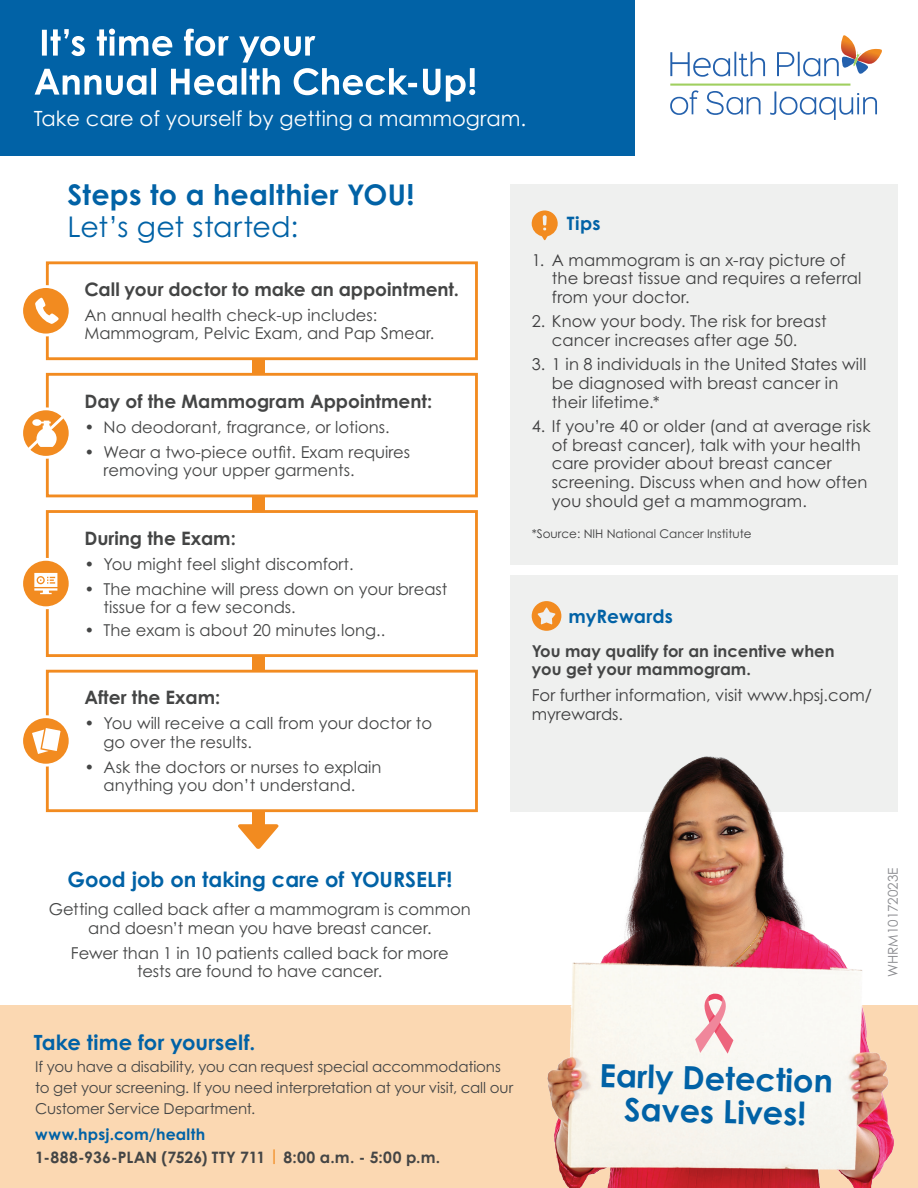
<style>
.page{position:relative;width:918px;height:1188px;background:#fff}
.page>*{position:absolute;margin:0;border:0;box-sizing:border-box;transform-origin:0 0}
.t1{font:700 31.95px/33.3px "Century Gothic Pro";color:#0162a6;text-align:center}
.t2{font:700 28.5px "Century Gothic Pro";letter-spacing:.015em;color:#0162a6}
.t3{font:28.5px "Century Gothic Pro";color:#0162a6}
.t4{font:700 21px "Century Gothic Pro";color:#0162a6}
.t5{font:21px "Century Gothic Pro";color:#fff}
.t6{font:700 18.6px "Century Gothic Pro";color:#444545}
.t7{font:700 18.45px "Century Gothic Pro";letter-spacing:.005em;color:#0162a6}
.t8{font:16.35px/18.5px "Century Gothic Pro";color:#444545}
.t9{font:16.35px/18.8px "Century Gothic Pro";letter-spacing:.01em;color:#3e3e3f}
.t10{font:700 16.35px/18.8px "Century Gothic Pro";color:#444545}
.t11{font:700 15.75px/22.5px "Century Gothic Pro";letter-spacing:.01em;color:#444545}
.t12{font:15px/21px "Century Gothic Pro";letter-spacing:-.005em;color:#444545}
.t13{font:13.5px "Century Gothic Pro";color:#8a8b8f}
.t14{font:12px "Century Gothic Pro";color:#3e3e3f}
.s1{color:#0162a6}
.s2{color:#f28b20}
</style>
<div class="page">
<div style="left:0;top:0;width:634px;height:155px;background:#0162a6"></div>
<svg style="left:35px;top:29px;width:440px;height:73px"></svg>
<svg style="left:238px;top:824px;width:41px;height:25px"></svg>
<div style="left:252px;top:341px;width:13px;height:488px;background:#f28b20"></div>
<div style="left:46px;top:261px;width:432px;height:99px;background:#fff;border:3px solid #f28b20"></div>
<div style="left:22px;top:287px;width:48px;height:48px;background:#f28b20;border-radius:50%"></div>
<div style="left:20px;top:285px;width:52px;height:51px;border:3px solid #fff;border-radius:50%"></div>
<svg style="left:35px;top:298px;width:24px;height:26px"></svg>
<div style="left:46px;top:373px;width:432px;height:124px;background:#fff;border:3px solid #f28b20"></div>
<svg style="left:23px;top:407px;width:46px;height:53px"></svg>
<div style="left:46px;top:510px;width:432px;height:147px;background:#fff;border:3px solid #f28b20"></div>
<svg style="left:22px;top:559px;width:48px;height:49px"></svg>
<div style="left:20px;top:558px;width:52px;height:51px;border:3px solid #fff;border-radius:50%"></div>
<svg style="left:34px;top:573px;width:23px;height:21px"></svg>
<div style="left:46px;top:670px;width:432px;height:142px;background:#fff;border:3px solid #f28b20"></div>
<svg style="left:22px;top:717px;width:48px;height:48px"></svg>
<div style="left:20px;top:715px;width:52px;height:52px;border:3px solid #fff;border-radius:50%"></div>
<svg style="left:32px;top:725px;width:31px;height:29px"></svg>
<div style="left:0;top:1006px;width:918px;height:182px;background:#fbd8b2"></div>
<hr style="left:670px;top:84px;width:180px;height:2px;background:#a0cf5f">
<svg style="left:670px;top:52px;width:95px;height:25px"></svg>
<svg style="left:670px;top:90px;width:29px;height:25px"></svg>
<svg style="left:706px;top:91px;width:55px;height:24px"></svg>
<svg style="left:770px;top:91px;width:107px;height:29px"></svg>
<svg style="left:777px;top:35px;width:105px;height:41px"></svg>
<div style="left:510px;top:576px;width:388px;height:236px;background:#eff0ef"></div>
<svg style="left:532px;top:601px;width:29px;height:30px"></svg>
<div style="left:510px;top:184px;width:388px;height:380px;background:#eff0ef"></div>
<svg style="left:532px;top:210px;width:26px;height:30px"></svg>
<img style="left:526px;top:756px;width:388px;height:432px">
<svg style="left:695px;top:994px;width:38px;height:60px;background:#f4c2c8"></svg>
<p class="t5" style="left:34px;top:106px;width:494px">Take care of yourself by getting a mammogram.</p>
<h2 class="t2" style="left:68px;top:177px;width:349px">Steps to a healthier YOU!</h2>
<h2 class="t3" style="left:68px;top:209px;width:232px">Let’s get started:</h2>
<p class="t7" style="left:567px;top:212px;width:35px">Tips</p>
<p class="t6" style="left:84px;top:278px;width:376px">Call your doctor to make an appointment.</p>
<p class="t8" style="left:84px;top:306px;width:351px">An annual health check-up includes:<br>Mammogram, Pelvic Exam, and Pap Smear.</p>
<p class="t6" style="left:84px;top:390px;width:349px">Day of the Mammogram Appointment:</p>
<p class="t8" style="left:84px;top:418px;width:307px">• No deodorant, fragrance, or lotions.</p>
<p class="t8" style="left:104px;top:442px;width:308px;text-indent:-19px">• Wear a two-piece outfit. Exam requires removing your upper garments.</p>
<p class="t6" style="left:84px;top:527px;width:153px">During the Exam:</p>
<p class="t8" style="left:84px;top:555px;width:271px">• You might feel slight discomfort.</p>
<p class="t8" style="left:104px;top:579px;width:345px;text-indent:-19px">• The machine will press down on your breast tissue for a few seconds.</p>
<p class="t8" style="left:84px;top:621px;width:302px">• The exam is about 20 minutes long..</p>
<p class="t6" style="left:84px;top:686px;width:137px">After the Exam:</p>
<p class="t8" style="left:104px;top:714px;width:330px;text-indent:-19px">• You will receive a call from your doctor to go over the results.</p>
<p class="t8" style="left:84px;top:757px;width:299px;text-align:center">• Ask the doctors or nurses to explain anything you don’t understand.</p>
<p class="t9" style="left:552px;top:250px;width:311px;text-indent:-20px">1. A mammogram is an x-ray picture of the breast tissue and requires a referral from your doctor.</p>
<p class="t9" style="left:532px;top:312px;width:297px;text-align:center">2. Know your body. The risk for breast cancer increases after age 50.</p>
<p class="t9" style="left:552px;top:355px;width:316px;text-indent:-20px">3. 1 in 8 individuals in the United States will be diagnosed with breast cancer in their lifetime.*</p>
<p class="t9" style="left:552px;top:416px;width:320px;text-indent:-20px">4. If you’re 40 or older (and at average risk of breast cancer), talk with your health care provider about breast cancer screening. Discuss when and how often you should get a mammogram.</p>
<p class="t14" style="left:532px;top:526px;width:221px">*Source: NIH National Cancer Institute</p>
<p class="t7" style="left:568px;top:605px;width:106px">myRewards</p>
<p class="t10" style="left:532px;top:641px;width:304px">You may qualify for an incentive when you get your mammogram.</p>
<p class="t9" style="left:532px;top:685px;width:342px">For further information, visit www.hpsj.com/ myrewards.</p>
<p class="t4" style="left:67px;top:866px;width:386px">Good job on taking care of YOURSELF!</p>
<p class="t8" style="left:49px;top:900px;width:424px;text-align:center">Getting called back after a mammogram is common and doesn’t mean you have breast cancer.</p>
<p class="t8" style="left:71px;top:943px;width:379px;text-align:center">Fewer than 1 in 10 patients called back for more tests are found to have cancer.</p>
<p class="t4" style="left:34px;top:1029px;width:223px">Take time for yourself.</p>
<p class="t12" style="left:35px;top:1056px;width:480px">If you have a disability, you can request special accommodations to get your screening. If you need interpretation at your visit, call our<br>Customer Service Department.</p>
<p class="t11" style="left:35px;top:1123px;width:407px"><span class="s1">www.hpsj.com/health<br></span>1-888-936-PLAN (7526) TTY 711 <span class="s2">|</span> 8:00 a.m. - 5:00 p.m.</p>
<h1 class="t1" style="left:600px;top:1059px;width:235px;rotate:1deg">Early Detection<br>Saves Lives!</h1>
<p class="t13" style="left:885px;top:977px;width:111px;rotate:-90deg">WHRM10172023E</p>
</div>
